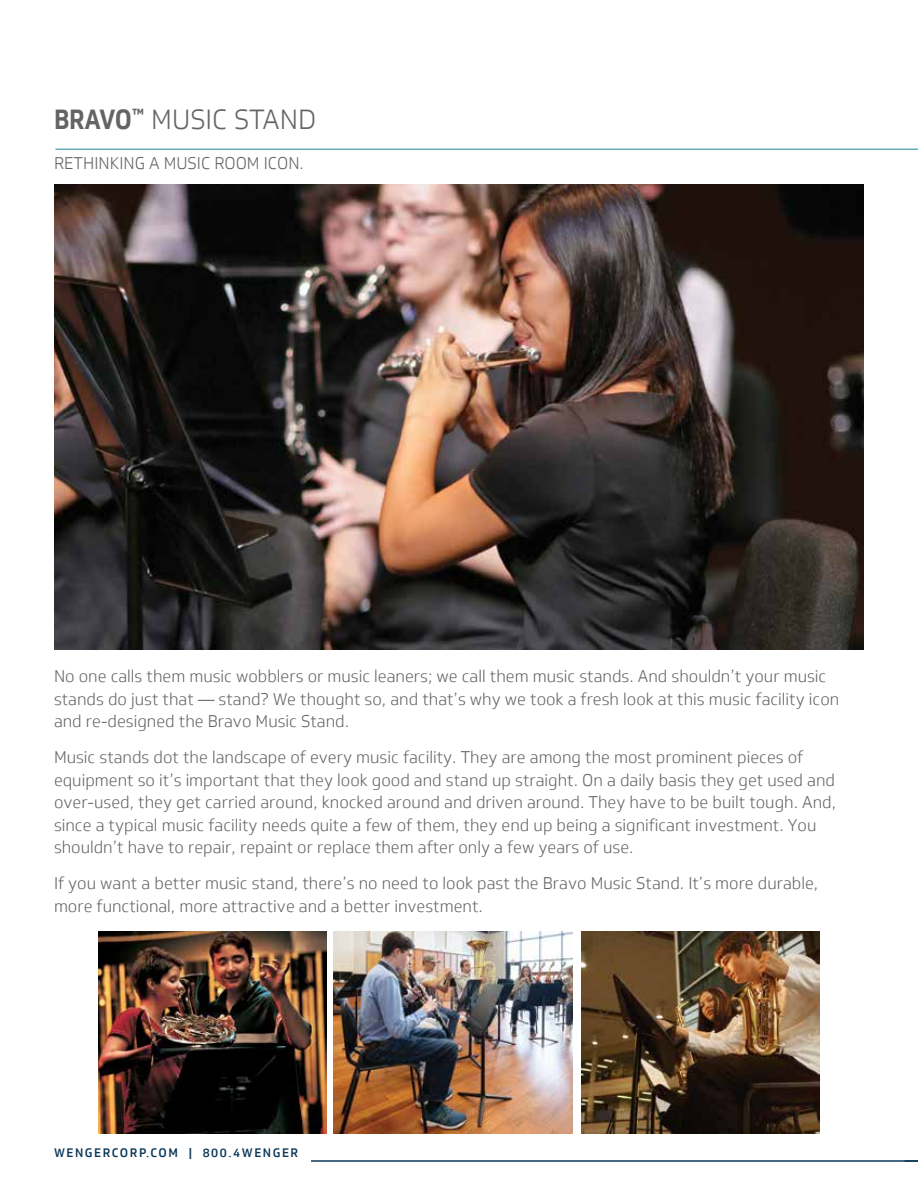
<style>
.page{position:relative;width:918px;height:1188px;background:#fff}
.page>*{position:absolute;margin:0;border:0;box-sizing:border-box;transform-origin:0 0}
.t1{font:300 27px "Soleto";color:#636466}
.t2{font:300 16.5px/22.5px "Soleto";color:#636466}
.t3{font:500 12px "Soleto";letter-spacing:.13em;color:#0b3758}
.s1{font-weight:700}
</style>
<div class="page">
<hr style="left:311px;top:1160px;width:607px;height:2px;background:#0b3758">
<img style="left:54px;top:184px;width:810px;height:466px">
<hr style="left:55px;top:148px;width:863px;height:2px;background:#67abbb">
<img style="left:334px;top:932px;width:239px;height:201px">
<img style="left:581px;top:932px;width:239px;height:201px">
<img style="left:98px;top:932px;width:229px;height:201px">
<h1 class="t1" style="left:54px;top:103px;width:264px"><span class="s1">BRAVO</span><sup>™</sup> MUSIC STAND</h1>
<p class="t2" style="left:54px;top:152px;width:251px">RETHINKING A MUSIC ROOM ICON.</p>
<p class="t2" style="left:54px;top:665px;width:787px">No one calls them music wobblers or music leaners; we call them music stands. And shouldn’t your music stands do just that — stand? We thought so, and that’s why we took a fresh look at this music facility icon and re-designed the Bravo Music Stand.</p>
<p class="t2" style="left:54px;top:746px;width:784px">Music stands dot the landscape of every music facility. They are among the most prominent pieces of equipment so it’s important that they look good and stand up straight. On a daily basis they get used and over-used, they get carried around, knocked around and driven around. They have to be built tough. And, since a typical music facility needs quite a few of them, they end up being a significant investment. You shouldn’t have to repair, repaint or replace them after only a few years of use.</p>
<p class="t2" style="left:54px;top:872px;width:766px">If you want a better music stand, there’s no need to look past the Bravo Music Stand. It’s more durable, more functional, more attractive and a better investment.</p>
<p class="t3" style="left:54px;top:1145px;width:246px">WENGERCORP.COM | 800.4WENGER</p>
</div>
